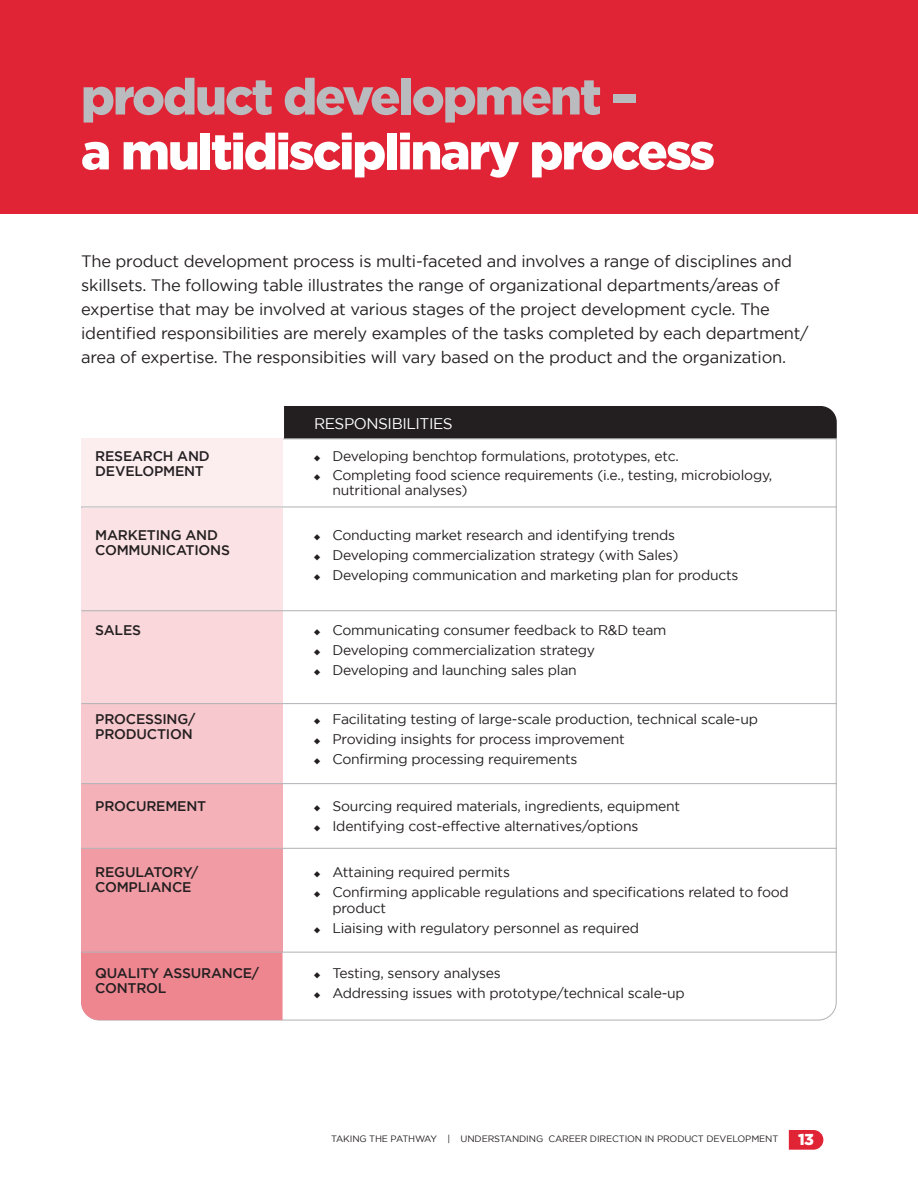
<style>
.page{position:relative;width:918px;height:1188px;background:#fff}
.page>*{position:absolute;margin:0;border:0;box-sizing:border-box;transform-origin:0 0}
.t1{font:900 50.4px "Gotham";letter-spacing:-.04em;color:#fff}
.t2{font:900 50.4px "Gotham";letter-spacing:-.04em;color:#babbbe}
.t3{font:16.5px/24px "Gotham";letter-spacing:-.015em;color:#231f20}
.t4{font:900 15.75px "Gotham";color:#fff}
.Headline{font:15.45px "Gotham";letter-spacing:-.03em;color:#fff}
.t5{font:13.95px/15px "Gotham";letter-spacing:-.015em;color:#231f20}
.COPY_Bullets{font:500 13.95px/15px "Gotham";letter-spacing:-.015em;color:#231f20}
.t6{font:9.3px "Gotham";letter-spacing:-.015em;color:#231f20}
</style>
<div class="page">
<svg style="left:81px;top:438px;width:756px;height:583px"></svg>
<div style="left:81px;top:439px;width:202px;height:68px;background:#fcedef"></div>
<div style="left:81px;top:508px;width:202px;height:103px;background:#fbe2e5"></div>
<div style="left:81px;top:610px;width:202px;height:94px;background:#f9d7db"></div>
<div style="left:81px;top:703px;width:202px;height:80px;background:#f7c8cd"></div>
<div style="left:81px;top:783px;width:202px;height:65px;background:#f4b2b8"></div>
<div style="left:81px;top:849px;width:202px;height:103px;background:#f19ca4"></div>
<div style="left:81px;top:953px;width:202px;height:67px;background:#ee8690"></div>
<div style="left:0;top:0;width:918px;height:213px;background:#e02436"></div>
<div style="left:284px;top:406px;width:553px;height:32px;background:#231f20"></div>
<hr style="left:81px;top:506px;width:756px;height:1px;background:#b4b5b8">
<hr style="left:81px;top:610px;width:756px;height:1px;background:#b4b5b8">
<hr style="left:81px;top:703px;width:756px;height:1px;background:#b4b5b8">
<hr style="left:81px;top:783px;width:756px;height:1px;background:#b4b5b8">
<hr style="left:81px;top:848px;width:756px;height:1px;background:#b4b5b8">
<hr style="left:81px;top:952px;width:756px;height:1px;background:#b4b5b8">
<svg style="left:789px;top:1130px;width:34px;height:20px"></svg>
<svg style="left:314px;top:455px;width:6px;height:6px"></svg>
<svg style="left:314px;top:474px;width:6px;height:6px"></svg>
<svg style="left:314px;top:534px;width:6px;height:6px"></svg>
<svg style="left:314px;top:554px;width:6px;height:6px"></svg>
<svg style="left:314px;top:574px;width:6px;height:6px"></svg>
<svg style="left:314px;top:629px;width:6px;height:6px"></svg>
<svg style="left:314px;top:649px;width:6px;height:6px"></svg>
<svg style="left:314px;top:669px;width:6px;height:6px"></svg>
<svg style="left:314px;top:718px;width:6px;height:6px"></svg>
<svg style="left:314px;top:738px;width:6px;height:6px"></svg>
<svg style="left:314px;top:758px;width:6px;height:6px"></svg>
<svg style="left:314px;top:805px;width:6px;height:6px"></svg>
<svg style="left:314px;top:825px;width:6px;height:6px"></svg>
<svg style="left:314px;top:871px;width:6px;height:6px"></svg>
<svg style="left:314px;top:891px;width:6px;height:6px"></svg>
<svg style="left:314px;top:927px;width:6px;height:7px"></svg>
<svg style="left:314px;top:973px;width:6px;height:6px"></svg>
<svg style="left:314px;top:993px;width:6px;height:6px"></svg>
<p class="t2" style="left:81px;top:68px;width:559px">product development –</p>
<p class="t1" style="left:81px;top:122px;width:636px">a multidisciplinary process</p>
<p class="t3" style="left:81px;top:249px;width:729px">The product development process is multi-faceted and involves a range of disciplines and skillsets. The following table illustrates the range of organizational departments/areas of expertise that may be involved at various stages of the project development cycle. The identified responsibilities are merely examples of the tasks completed by each department/ area of expertise. The responsibities will vary based on the product and the organization.</p>
<p class="Headline" style="left:314px;top:415px;width:140px">RESPONSIBILITIES</p>
<p class="COPY_Bullets" style="left:95px;top:448px;width:116px">RESEARCH AND<br>DEVELOPMENT</p>
<p class="t5" style="left:332px;top:448px;width:348px">Developing benchtop formulations, prototypes, etc.</p>
<p class="t5" style="left:332px;top:467px;width:441px">Completing food science requirements (i.e., testing, microbiology, nutritional analyses)</p>
<p class="COPY_Bullets" style="left:95px;top:527px;width:136px">MARKETING AND<br>COMMUNICATIONS</p>
<p class="t5" style="left:332px;top:527px;width:344px">Conducting market research and identifying trends</p>
<p class="t5" style="left:332px;top:547px;width:347px">Developing commercialization strategy (with Sales)</p>
<p class="t5" style="left:332px;top:567px;width:408px">Developing communication and marketing plan for products</p>
<p class="COPY_Bullets" style="left:95px;top:622px;width:47px">SALES</p>
<p class="t5" style="left:332px;top:622px;width:336px">Communicating consumer feedback to R&amp;D team</p>
<p class="t5" style="left:332px;top:642px;width:264px">Developing commercialization strategy</p>
<p class="t5" style="left:332px;top:662px;width:246px">Developing and launching sales plan</p>
<p class="COPY_Bullets" style="left:95px;top:711px;width:102px">PROCESSING/<br>PRODUCTION</p>
<p class="t5" style="left:332px;top:711px;width:427px">Facilitating testing of large-scale production, technical scale-up</p>
<p class="t5" style="left:332px;top:731px;width:294px">Providing insights for process improvement</p>
<p class="t5" style="left:332px;top:751px;width:247px">Confirming processing requirements</p>
<p class="COPY_Bullets" style="left:95px;top:798px;width:112px">PROCUREMENT</p>
<p class="t5" style="left:332px;top:798px;width:349px">Sourcing required materials, ingredients, equipment</p>
<p class="t5" style="left:332px;top:818px;width:307px">Identifying cost-effective alternatives/options</p>
<p class="COPY_Bullets" style="left:95px;top:864px;width:105px">REGULATORY/<br>COMPLIANCE</p>
<p class="t5" style="left:332px;top:864px;width:179px">Attaining required permits</p>
<p class="t5" style="left:332px;top:883px;width:458px;line-height:16.5px">Confirming applicable regulations and specifications related to food product</p>
<p class="t5" style="left:332px;top:921px;width:308px">Liaising with regulatory personnel as required</p>
<p class="COPY_Bullets" style="left:95px;top:966px;width:165px">QUALITY ASSURANCE/<br>CONTROL</p>
<p class="t5" style="left:332px;top:966px;width:170px">Testing, sensory analyses</p>
<p class="t5" style="left:332px;top:986px;width:354px">Addressing issues with prototype/technical scale-up</p>
<p class="t6" style="left:331px;top:1134px;width:449px">TAKING THE PATHWAY | UNDERSTANDING CAREER DIRECTION IN PRODUCT DEVELOPMENT</p>
<p class="t4" style="left:798px;top:1131px;width:17px">13</p>
</div>
